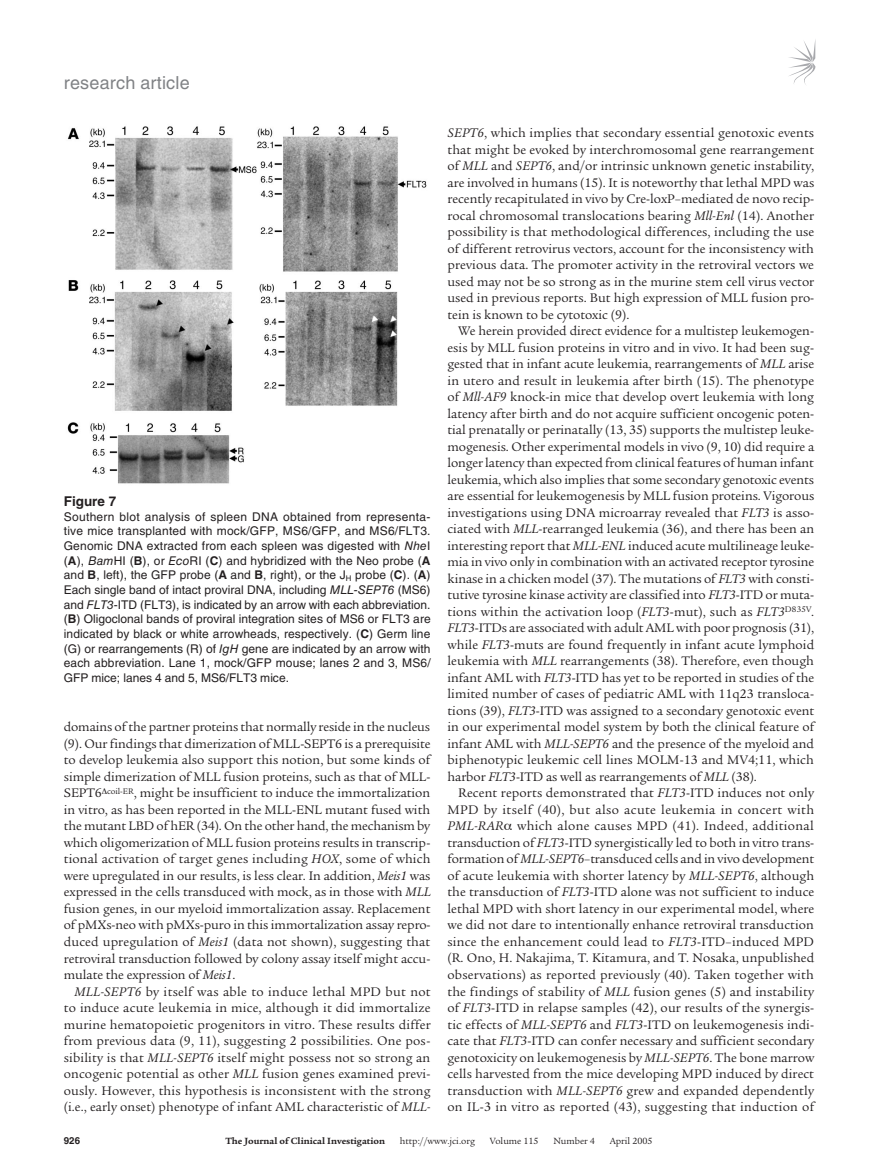
<style>
.page{position:relative;width:878px;height:1174px;background:#fff}
.page>*{position:absolute;margin:0;border:0;box-sizing:border-box;transform-origin:0 0}
.t1{font:18px "Helvetica LT Std";letter-spacing:.01em;color:#808285}
.t2{font:13.5px/16.5px "Legacy Serif Std";color:#231f20;text-align:justify}
.t3{font:700 13.5px "Helvetica LT Std";color:#231f20}
.t4{font:12px/14.7px "Helvetica LT Std";letter-spacing:.01em;color:#231f20;text-align:justify}
.t5{font:9.75px "Legacy Serif Std";color:#231f20}
.t6{font:700 9.75px "Legacy Serif Std";color:#231f20}
.t7{font:700 9.75px "Helvetica LT Std";color:#231f20}
.s1{font-style:italic}
.s2{font-weight:700}
</style>
<div class="page">
<svg style="left:789px;top:41px;width:26px;height:44px"></svg>
<img style="left:67px;top:126px;width:360px;height:358px">
<h1 class="t1" style="left:64px;top:72px;width:127px">research article</h1>
<p class="t3" style="left:64px;top:493px;width:54px">Figure 7</p>
<p class="t4" style="left:64px;top:509px;width:368px">Southern blot analysis of spleen DNA obtained from representa&shy;tive mice transplanted with mock/GFP, MS6/GFP, and MS6/FLT3.<br>Genomic DNA extracted from each spleen was digested with <span class="s1">Nhe</span>I (<span class="s2">A</span>), <span class="s1">Bam</span>HI (<span class="s2">B</span>), or <span class="s1">Eco</span>RI (<span class="s2">C</span>) and hybridized with the Neo probe (<span class="s2">A </span>and <span class="s2">B</span>, left), the GFP probe (<span class="s2">A</span> and <span class="s2">B</span>, right), or the J<sub>H</sub> probe (<span class="s2">C</span>). (<span class="s2">A</span>)<br>Each single band of intact proviral DNA, including <span class="s1">MLL-SEPT6</span> (MS6) and <span class="s1">FLT3</span>-ITD (FLT3), is indicated by an arrow with each abbreviation. (<span class="s2">B</span>) Oligoclonal bands of proviral integration sites of MS6 or FLT3 are indicated by black or white arrowheads, respectively. (<span class="s2">C</span>) Germ line (G) or rearrangements (R) of <span class="s1">IgH</span> gene are indicated by an arrow with each abbreviation. Lane 1, mock/GFP mouse; lanes 2 and 3, MS6/ GFP mice; lanes 4 and 5, MS6/FLT3 mice.</p>
<p class="t2" style="left:64px;top:719px;width:368px">domains of the partner proteins that normally reside in the nucleus (9). Our findings that dimerization of MLL-SEPT6 is a prerequisite to develop leukemia also support this notion, but some kinds of simple dimerization of MLL fusion proteins, such as that of MLL-SEPT6 <sup>coil-ER</sup>, might be insufficient to induce the immortalization in vitro, as has been reported in the MLL-ENL mutant fused with the mutant LBD of hER (34). On the other hand, the mechanism by which oligomerization of MLL fusion proteins results in transcrip&shy;tional activation of target genes including <span class="s1">HOX</span>, some of which were upregulated in our results, is less clear. In addition, <span class="s1">Meis1</span> was expressed in the cells transduced with mock, as in those with <span class="s1">MLL </span>fusion genes, in our myeloid immortalization assay. Replacement of pMXs-neo with pMXs-puro in this immortalization assay repro&shy;duced upregulation of <span class="s1">Meis1</span> (data not shown), suggesting that retroviral transduction followed by colony assay itself might accu&shy;mulate the expression of <span class="s1">Meis1</span>.</p>
<p class="t2" style="left:64px;top:983px;width:368px;text-indent:11px"><span class="s1">MLL-SEPT6</span> by itself was able to induce lethal MPD but not to induce acute leukemia in mice, although it did immortalize murine hematopoietic progenitors in vitro. These results differ from previous data (9, 11), suggesting 2 possibilities. One pos&shy;sibility is that <span class="s1">MLL-SEPT6</span> itself might possess not so strong an oncogenic potential as other <span class="s1">MLL</span> fusion genes examined previ&shy;ously. However, this hypothesis is inconsistent with the strong (i.e., early onset) phenotype of infant AML characteristic of <span class="s1">MLL-</span></p>
<p class="t2" style="left:447px;top:125px;width:368px"><span class="s1">SEPT6</span>, which implies that secondary essential genotoxic events that might be evoked by interchromosomal gene rearrangement of <span class="s1">MLL</span> and <span class="s1">SEPT6</span>, and/or intrinsic unknown genetic instability, are involved in humans (15). It is noteworthy that lethal MPD was recently recapitulated in vivo by Cre-loxP–mediated de novo recip&shy;rocal chromosomal translocations bearing <span class="s1">Mll-Enl</span> (14). Another possibility is that methodological differences, including the use of different retrovirus vectors, account for the inconsistency with previous data. The promoter activity in the retroviral vectors we used may not be so strong as in the murine stem cell virus vector used in previous reports. But high expression of MLL fusion pro&shy;tein is known to be cytotoxic (9).</p>
<p class="t2" style="left:447px;top:323px;width:368px;text-indent:11px">We herein provided direct evidence for a multistep leukemogen&shy;esis by MLL fusion proteins in vitro and in vivo. It had been sug&shy;gested that in infant acute leukemia, rearrangements of <span class="s1">MLL</span> arise in utero and result in leukemia after birth (15). The phenotype of <span class="s1">Mll-AF9</span> knock-in mice that develop overt leukemia with long latency after birth and do not acquire sufficient oncogenic poten&shy;tial prenatally or perinatally (13, 35) supports the multistep leuke&shy;mogenesis. Other experimental models in vivo (9, 10) did require a longer latency than expected from clinical features of human infant leukemia, which also implies that some secondary genotoxic events are essential for leukemogenesis by MLL fusion proteins. Vigorous investigations using DNA microarray revealed that <span class="s1">FLT3</span> is asso&shy;ciated with <span class="s1">MLL</span>-rearranged leukemia (36), and there has been an interesting report that <span class="s1">MLL-ENL</span> induced acute multilineage leuke&shy;mia in vivo only in combination with an activated receptor tyrosine kinase in a chicken model (37). The mutations of <span class="s1">FLT3</span> with consti&shy;tutive tyrosine kinase activity are classified into <span class="s1">FLT3</span>-ITD or muta&shy;tions within the activation loop (<span class="s1">FLT3</span>-mut), such as <span class="s1">FLT3</span><sup>D835V</sup>.<br><span class="s1">FLT3</span>-ITDs are associated with adult AML with poor prognosis (31), while <span class="s1">FLT3</span>-muts are found frequently in infant acute lymphoid leukemia with <span class="s1">MLL</span> rearrangements (38). Therefore, even though infant AML with <span class="s1">FLT3</span>-ITD has yet to be reported in studies of the limited number of cases of pediatric AML with 11q23 transloca&shy;tions (39), <span class="s1">FLT3</span>-ITD was assigned to a secondary genotoxic event in our experimental model system by both the clinical feature of infant AML with <span class="s1">MLL-SEPT6</span> and the presence of the myeloid and biphenotypic leukemic cell lines MOLM-13 and MV4;11, which harbor <span class="s1">FLT3</span>-ITD as well as rearrangements of <span class="s1">MLL</span> (38).</p>
<p class="t2" style="left:447px;top:785px;width:368px;text-indent:11px">Recent reports demonstrated that <span class="s1">FLT3</span>-ITD induces not only MPD by itself (40), but also acute leukemia in concert with <span class="s1">PML-RAR</span> which alone causes MPD (41). Indeed, additional transduction of <span class="s1">FLT3</span>-ITD synergistically led to both in vitro trans&shy;formation of <span class="s1">MLL-SEPT6</span>–transduced cells and in vivo development of acute leukemia with shorter latency by <span class="s1">MLL-SEPT6</span>, although the transduction of <span class="s1">FLT3</span>-ITD alone was not sufficient to induce lethal MPD with short latency in our experimental model, where we did not dare to intentionally enhance retroviral transduction since the enhancement could lead to <span class="s1">FLT3</span>-ITD–induced MPD (R. Ono, H. Nakajima, T. Kitamura, and T. Nosaka, unpublished observations) as reported previously (40). Taken together with the findings of stability of <span class="s1">MLL</span> fusion genes (5) and instability of <span class="s1">FLT3</span>-ITD in relapse samples (42), our results of the synergis&shy;tic effects of <span class="s1">MLL-SEPT6</span> and <span class="s1">FLT3</span>-ITD on leukemogenesis indi&shy;cate that <span class="s1">FLT3</span>-ITD can confer necessary and sufficient secondary genotoxicity on leukemogenesis by <span class="s1">MLL-SEPT6</span>. The bone marrow cells harvested from the mice developing MPD induced by direct transduction with <span class="s1">MLL-SEPT6</span> grew and expanded dependently on IL-3 in vitro as reported (43), suggesting that induction of</p>
<p class="t7" style="left:64px;top:1134px;width:18px">926</p>
<p class="t6" style="left:225px;top:1135px;width:161px">The Journal of Clinical Investigation</p>
<p class="t5" style="left:400px;top:1135px;width:77px">http://www.jci.org</p>
<p class="t5" style="left:489px;top:1135px;width:50px">Volume 115</p>
<p class="t5" style="left:553px;top:1135px;width:43px">Number 4</p>
<p class="t5" style="left:609px;top:1135px;width:44px">April 2005</p>
</div>
